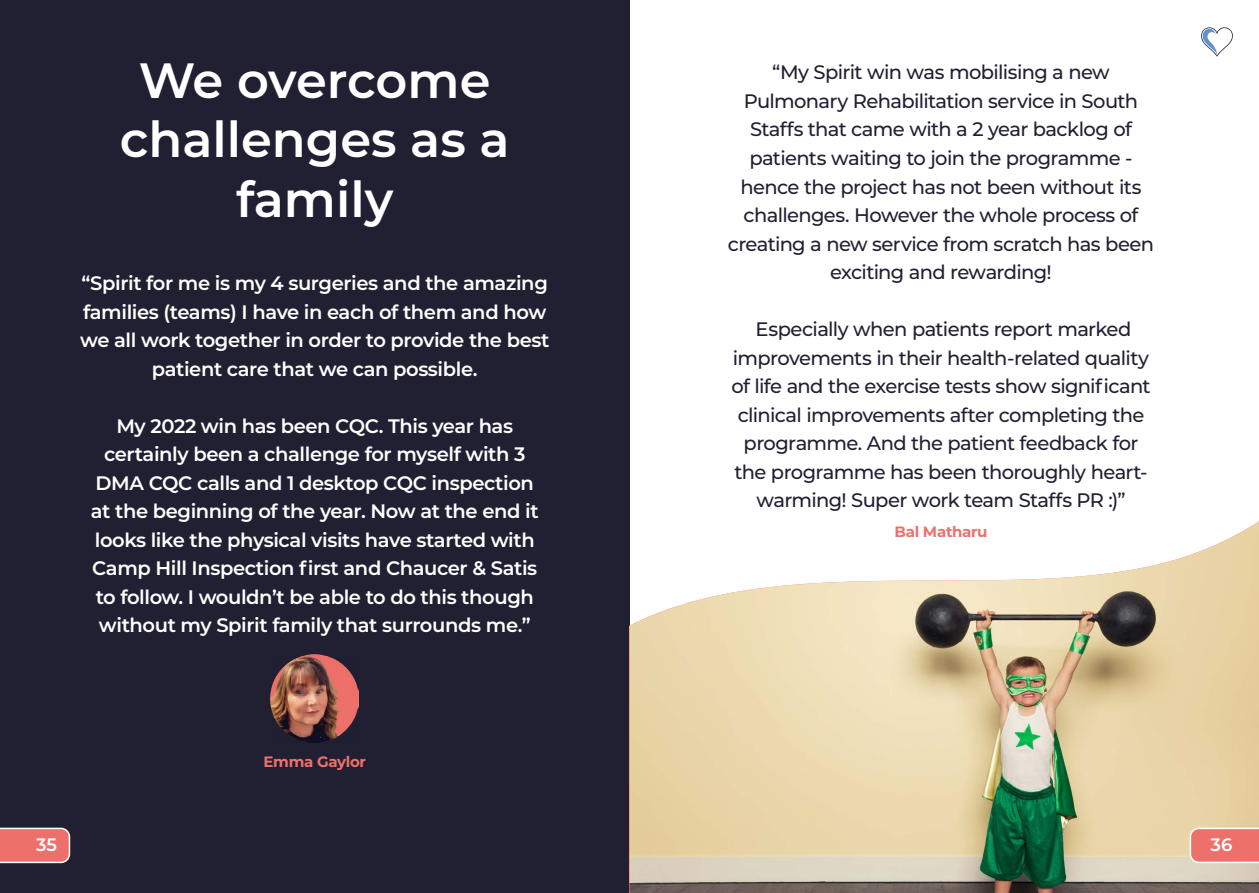
<style>
.page{position:relative;width:1259px;height:893px;background:#fff}
.page>*{position:absolute;margin:0;border:0;box-sizing:border-box;transform-origin:0 0}
.t1{font:600 49.5px/59.4px "Montserrat";color:#fff;text-align:center}
.t2{font:500 19.5px/28.5px "Montserrat";letter-spacing:-.035em;color:#202032;text-align:center}
.t3{font:600 19.5px/28.5px "Montserrat";letter-spacing:-.02em;color:#fff;text-align:center}
.t4{font:600 18px "Montserrat";color:#fff}
.t5{font:700 15px "Montserrat";letter-spacing:-.02em;color:#ee706b}
</style>
<div class="page">
<div style="left:0;top:0;width:629px;height:893px;background:#202032"></div>
<img style="left:629px;top:521px;width:630px;height:372px">
<img style="left:271px;top:654px;width:88px;height:88px">
<svg style="left:1201px;top:27px;width:32px;height:30px"></svg>
<svg style="left:0;top:828px;width:70px;height:35px;background:#ec7b77"></svg>
<svg style="left:1189px;top:828px;width:70px;height:35px;background:#ef7e79"></svg>
<h1 class="t1" style="left:120px;top:48px;width:391px">We overcome challenges as a family</h1>
<p class="t3" style="left:80px;top:268px;width:471px">“Spirit for me is my 4 surgeries and the amazing families (teams) I have in each of them and how we all work together in order to provide the best patient care that we can possible.</p>
<p class="t3" style="left:91px;top:411px;width:449px">My 2022 win has been CQC. This year has certainly been a challenge for myself with 3<br>DMA CQC calls and 1 desktop CQC inspection at the beginning of the year. Now at the end it looks like the physical visits have started with Camp Hill Inspection first and Chaucer &amp; Satis to follow. I wouldn’t be able to do this though without my Spirit family that surrounds me.”</p>
<p class="t5" style="left:263px;top:751px;width:104px">Emma Gaylor</p>
<p class="t2" style="left:728px;top:58px;width:428px">“My Spirit win was mobilising a new Pulmonary Rehabilitation service in South Staffs that came with a 2 year backlog of patients waiting to join the programme - hence the project has not been without its challenges. However the whole process of creating a new service from scratch has been exciting and rewarding!</p>
<p class="t2" style="left:731px;top:314px;width:421px">Especially when patients report marked improvements in their health-related quality of life and the exercise tests show significant clinical improvements after completing the programme. And the patient feedback for the programme has been thoroughly heart&shy;warming! Super work team Staffs PR :)”</p>
<p class="t5" style="left:894px;top:521px;width:95px">Bal Matharu</p>
<p class="t4" style="left:36px;top:832px;width:22px">35</p>
<p class="t4" style="left:1210px;top:832px;width:23px">36</p>
</div>
